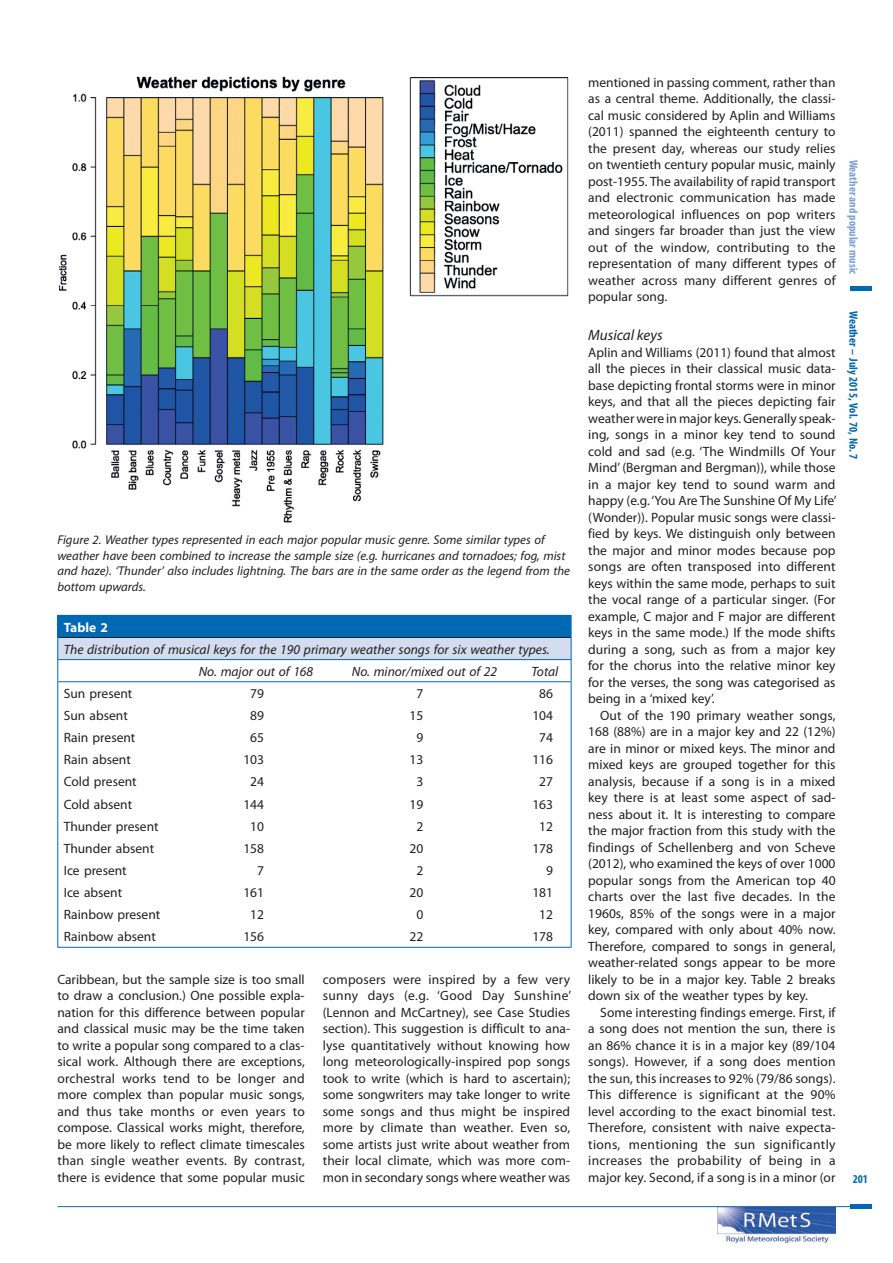
<style>
.page{position:relative;width:893px;height:1263px;background:#fff}
.page>*{position:absolute;margin:0;border:0;box-sizing:border-box;transform-origin:0 0}
.t1{font:italic 15px "Myriad Pro";color:#231f20}
.t2{font:13.5px/16.5px "Myriad Pro";color:#231f20;text-align:justify}
.t3{font:italic 13.5px/22.2px "Myriad Pro";color:#231f20}
.t4{font:700 13.5px "Myriad Pro";color:#fff}
.t5{font:italic 12.75px/15.8px "Myriad Pro";color:#231f20}
.t6{font:700 condensed 12px "Myriad Pro";color:#0168b3}
.t7{font:700 condensed 12px "Myriad Pro";color:#7c9fd2}
</style>
<div class="page">
<hr style="left:57px;top:1206px;width:797px;height:1px;background:#0168b3">
<div style="left:851px;top:1204px;width:21px;height:5px;background:#0168b3"></div>
<img style="left:718px;top:1207px;width:118px;height:35px">
<div style="left:851px;top:286px;width:21px;height:5px;background:#0168b3"></div>
<img style="left:59px;top:77px;width:510px;height:445px">
<div style="left:58px;top:615px;width:513px;height:22px;background:#0168b3"></div>
<div style="left:58px;top:637px;width:513px;height:23px;background:#d3ddef"></div>
<hr style="left:57px;top:615px;width:125px;height:1px;background:#0168b3">
<svg style="left:57px;top:616px;width:1px;height:331px"></svg>
<svg style="left:571px;top:616px;width:1px;height:331px"></svg>
<hr style="left:57px;top:947px;width:462px;height:1px;background:#0168b3">
<hr style="left:519px;top:947px;width:52px;height:1px;background:#0168b3">
<hr style="left:58px;top:637px;width:461px;height:1px;background:#231f20">
<hr style="left:519px;top:637px;width:52px;height:1px;background:#231f20">
<hr style="left:57px;top:659px;width:514px;height:1px;background:#0168b3">
<hr style="left:57px;top:681px;width:462px;height:1px;background:#0168b3">
<hr style="left:519px;top:681px;width:52px;height:1px;background:#0168b3">
<p class="t5" style="left:57px;top:533px;width:514px">Figure 2. Weather types represented in each major popular music genre. Some similar types of weather have been combined to increase the sample size (e.g. hurricanes and tornadoes; fog, mist and haze). ‘Thunder’ also includes lightning. The bars are in the same order as the legend from the bottom upwards.</p>
<p class="t4" style="left:64px;top:622px;width:46px">Table 2</p>
<p class="t3" style="left:199px;top:639px;width:352px;text-indent:-135px">The distribution of musical keys for the 190 primary weather songs for six weather types.<br>No. major out of 168</p>
<p class="t3" style="left:352px;top:661px;width:147px">No. minor/mixed out of 22</p>
<p class="t3" style="left:531px;top:661px;width:29px">Total</p>
<p class="t2" style="left:64px;top:686px;width:70px">Sun present</p>
<p class="t2" style="left:250px;top:686px;width:15px">79</p>
<p class="t2" style="left:417px;top:686px;width:8px">7</p>
<p class="t2" style="left:539px;top:686px;width:15px">86</p>
<p class="t2" style="left:64px;top:708px;width:66px">Sun absent</p>
<p class="t2" style="left:250px;top:708px;width:15px">89</p>
<p class="t2" style="left:410px;top:708px;width:15px">15</p>
<p class="t2" style="left:532px;top:708px;width:22px">104</p>
<p class="t2" style="left:64px;top:730px;width:73px">Rain present</p>
<p class="t2" style="left:250px;top:730px;width:15px">65</p>
<p class="t2" style="left:417px;top:730px;width:8px">9</p>
<p class="t2" style="left:539px;top:730px;width:15px">74</p>
<p class="t2" style="left:64px;top:752px;width:69px">Rain absent</p>
<p class="t2" style="left:243px;top:752px;width:22px">103</p>
<p class="t2" style="left:410px;top:752px;width:15px">13</p>
<p class="t2" style="left:532px;top:752px;width:22px">116</p>
<p class="t2" style="left:64px;top:775px;width:74px">Cold present</p>
<p class="t2" style="left:250px;top:775px;width:15px">24</p>
<p class="t2" style="left:417px;top:775px;width:8px">3</p>
<p class="t2" style="left:539px;top:775px;width:15px">27</p>
<p class="t2" style="left:64px;top:797px;width:70px">Cold absent</p>
<p class="t2" style="left:243px;top:797px;width:22px">144</p>
<p class="t2" style="left:410px;top:797px;width:15px">19</p>
<p class="t2" style="left:532px;top:797px;width:22px">163</p>
<p class="t2" style="left:64px;top:819px;width:96px">Thunder present</p>
<p class="t2" style="left:250px;top:819px;width:15px">10</p>
<p class="t2" style="left:416px;top:819px;width:8px">2</p>
<p class="t2" style="left:539px;top:819px;width:15px">12</p>
<p class="t2" style="left:64px;top:841px;width:92px">Thunder absent</p>
<p class="t2" style="left:243px;top:841px;width:22px">158</p>
<p class="t2" style="left:410px;top:841px;width:15px">20</p>
<p class="t2" style="left:532px;top:841px;width:22px">178</p>
<p class="t2" style="left:64px;top:863px;width:65px">Ice present</p>
<p class="t2" style="left:257px;top:863px;width:8px">7</p>
<p class="t2" style="left:416px;top:863px;width:8px">2</p>
<p class="t2" style="left:546px;top:863px;width:8px">9</p>
<p class="t2" style="left:64px;top:885px;width:60px">Ice absent</p>
<p class="t2" style="left:243px;top:885px;width:22px">161</p>
<p class="t2" style="left:410px;top:885px;width:15px">20</p>
<p class="t2" style="left:532px;top:885px;width:22px">181</p>
<p class="t2" style="left:64px;top:907px;width:98px">Rainbow present</p>
<p class="t2" style="left:250px;top:907px;width:15px">12</p>
<p class="t2" style="left:416px;top:907px;width:8px">0</p>
<p class="t2" style="left:539px;top:907px;width:15px">12</p>
<p class="t2" style="left:64px;top:929px;width:94px">Rainbow absent</p>
<p class="t2" style="left:243px;top:929px;width:22px">156</p>
<p class="t2" style="left:410px;top:929px;width:15px">22</p>
<p class="t2" style="left:532px;top:929px;width:22px">178</p>
<p class="t2" style="left:57px;top:972px;width:249px">Caribbean, but the sample size is too small to draw a conclusion.) One possible expla&shy;nation for this difference between popular and classical music may be the time taken to write a popular song compared to a clas&shy;sical work. Although there are exceptions, orchestral works tend to be longer and more complex than popular music songs, and thus take months or even years to compose. Classical works might, therefore, be more likely to reflect climate timescales than single weather events. By contrast, there is evidence that some popular music</p>
<p class="t2" style="left:323px;top:972px;width:250px">composers were inspired by a few very sunny days (e.g. ‘Good Day Sunshine’ (Lennon and McCartney), see Case Studies section). This suggestion is difficult to ana&shy;lyse quantitatively without knowing how long meteorologically-inspired pop songs took to write (which is hard to ascertain); some songwriters may take longer to write some songs and thus might be inspired more by climate than weather. Even so, some artists just write about weather from their local climate, which was more com&shy;mon in secondary songs where weather was</p>
<p class="t2" style="left:588px;top:75px;width:249px">mentioned in passing comment, rather than as a central theme. Additionally, the classi&shy;cal music considered by Aplin and Williams (2011) spanned the eighteenth century to the present day, whereas our study relies on twentieth century popular music, mainly post-1955. The availability of rapid transport and electronic communication has made meteorological influences on pop writers and singers far broader than just the view out of the window, contributing to the representation of many different types of weather across many different genres of popular song.</p>
<p class="t1" style="left:588px;top:329px;width:76px">Musical keys</p>
<p class="t2" style="left:588px;top:345px;width:250px">Aplin and Williams (2011) found that almost all the pieces in their classical music data&shy;base depicting frontal storms were in minor keys, and that all the pieces depicting fair weather were in major keys. Generally speak&shy;ing, songs in a minor key tend to sound cold and sad (e.g. ‘The Windmills Of Your Mind’ (Bergman and Bergman)), while those in a major key tend to sound warm and happy (e.g. ‘You Are The Sunshine Of My Life’ (Wonder)). Popular music songs were classi&shy;fied by keys. We distinguish only between the major and minor modes because pop songs are often transposed into different keys within the same mode, perhaps to suit the vocal range of a particular singer. (For example, C major and F major are different keys in the same mode.) If the mode shifts during a song, such as from a major key for the chorus into the relative minor key for the verses, the song was categorised as being in a ‘mixed key’.</p>
<p class="t2" style="left:588px;top:708px;width:249px;text-indent:12px">Out of the 190 primary weather songs, 168 (88%) are in a major key and 22 (12%) are in minor or mixed keys. The minor and mixed keys are grouped together for this analysis, because if a song is in a mixed key there is at least some aspect of sad&shy;ness about it. It is interesting to compare the major fraction from this study with the findings of Schellenberg and von Scheve (2012), who examined the keys of over 1000 popular songs from the American top 40 charts over the last five decades. In the 1960s, 85% of the songs were in a major key, compared with only about 40% now.<br>Therefore, compared to songs in general, weather-related songs appear to be more likely to be in a major key. Table 2 breaks down six of the weather types by key.</p>
<p class="t2" style="left:588px;top:1005px;width:249px;text-indent:12px">Some interesting findings emerge. First, if a song does not mention the sun, there is an 86% chance it is in a major key (89/104 songs). However, if a song does mention the sun, this increases to 92% (79/86 songs).<br>This difference is significant at the 90% level according to the exact binomial test.<br>Therefore, consistent with naive expecta&shy;tions, mentioning the sun significantly increases the probability of being in a major key. Second, if a song is in a minor (or</p>
<p class="t7" style="left:858px;top:160px;width:116px;rotate:90deg">Weather and popular music</p>
<p class="t6" style="left:858px;top:311px;width:150px;rotate:90deg">Weather – July 2015, Vol. 70, No. 7</p>
<p class="t6" style="left:853px;top:1174px;width:17px">201</p>
</div>
